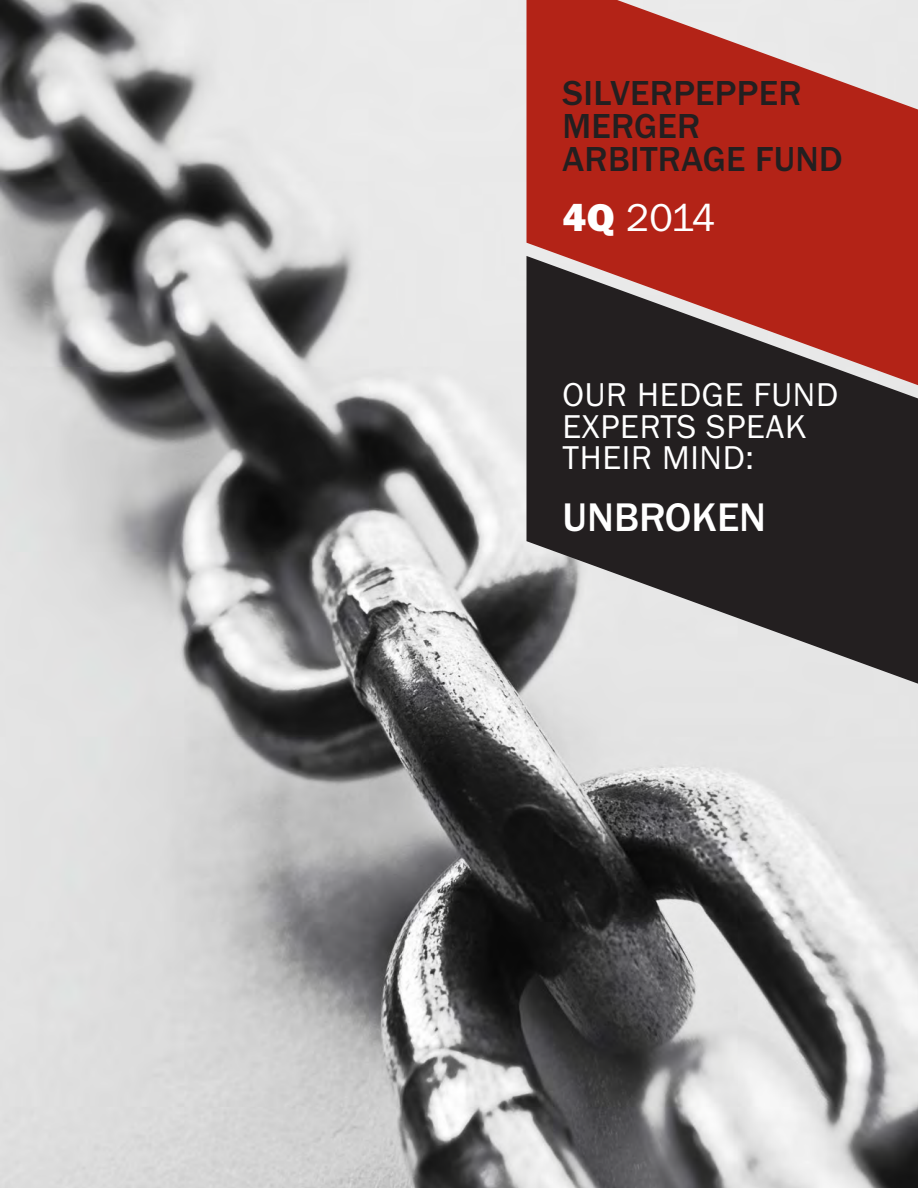
<style>
.page{position:relative;width:918px;height:1188px;background:#fff}
.page>*{position:absolute;margin:0;border:0;box-sizing:border-box;transform-origin:0 0}
.t1{font:41.4px "Franklin Gothic Mdm";color:#fff}
.t2{font:40.05px "Franklin Gothic";color:#fff}
.t3{font:36px/33px "Franklin Gothic Mdm";letter-spacing:.01em;color:#231f20}
.t4{font:34.2px/31.5px "Franklin Gothic";letter-spacing:.02em;color:#fff}
.s1{font-family:"Franklin Gothic Hvy"}
</style>
<div class="page">
<img style="left:0;top:0;width:918px;height:1188px">
<svg style="left:527px;top:385px;width:391px;height:299px;background:#4c494a"></svg>
<svg style="left:527px;top:0;width:391px;height:385px;background:#a43e36"></svg>
<p class="t3" style="left:562px;top:79px;width:282px">SILVERPEPPER<br>MERGER<br>ARBITRAGE FUND</p>
<p class="t2" style="left:562px;top:191px;width:154px"><span class="s1">4Q</span> 2014</p>
<p class="t4" style="left:562px;top:382px;width:277px">OUR HEDGE FUND<br>EXPERTS SPEAK<br>THEIR MIND:</p>
<p class="t1" style="left:562px;top:490px;width:205px">UNBROKEN</p>
</div>
